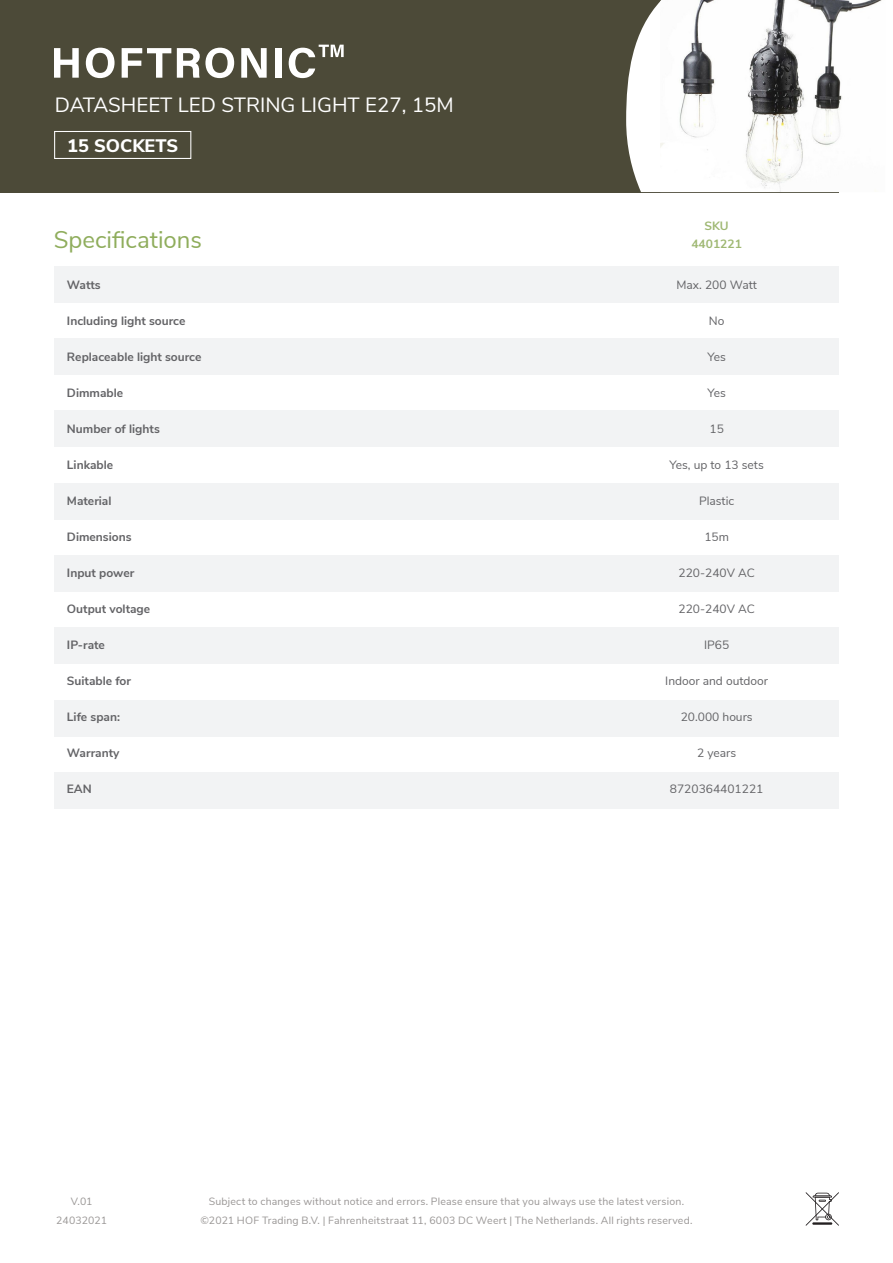
<style>
.page{position:relative;width:893px;height:1263px;background:#fff}
.page>*{position:absolute;margin:0;border:0;box-sizing:border-box;transform-origin:0 0}
.t1{font:24px "Nunito Sans";color:#8fad5c}
.t2{font:20.55px "Nunito Sans";color:#fff}
.t3{font:800 18.15px "Nunito Sans";color:#fff}
.t4{font:700 12px "Nunito Sans";color:#636366}
.t5{font:12px "Nunito Sans";color:#636366}
.t6{font:700 12px "Nunito Sans";color:#9fb873}
.t7{font:10.5px/19.5px "Nunito Sans";letter-spacing:.02em;color:#999695;text-align:center}
</style>
<div class="page">
<svg style="left:806px;top:1192px;width:33px;height:33px"></svg>
<hr style="left:812px;top:1222px;width:20px;height:3px;background:#231f20">
<div style="left:54px;top:266px;width:785px;height:36px;background:#f2f3f4"></div>
<div style="left:54px;top:555px;width:785px;height:37px;background:#f2f3f4"></div>
<div style="left:54px;top:410px;width:785px;height:37px;background:#f2f3f4"></div>
<div style="left:54px;top:700px;width:785px;height:36px;background:#f2f3f4"></div>
<div style="left:54px;top:338px;width:785px;height:37px;background:#f2f3f4"></div>
<div style="left:54px;top:628px;width:785px;height:36px;background:#f2f3f4"></div>
<div style="left:54px;top:483px;width:785px;height:36px;background:#f2f3f4"></div>
<div style="left:54px;top:772px;width:785px;height:37px;background:#f2f3f4"></div>
<div style="left:0;top:0;width:839px;height:192px;background:#4c4a38"></div>
<svg style="left:626px;top:1px;width:34px;height:191px;fill:#fff"></svg>
<img style="left:660px;top:0;width:222px;height:192px">
<svg style="left:54px;top:48px;width:25px;height:30px"></svg>
<svg style="left:86px;top:48px;width:29px;height:30px"></svg>
<svg style="left:122px;top:48px;width:49px;height:30px"></svg>
<svg style="left:177px;top:48px;width:57px;height:30px"></svg>
<svg style="left:241px;top:48px;width:26px;height:30px"></svg>
<div style="left:275px;top:48px;width:7px;height:30px;background:#fff"></div>
<svg style="left:289px;top:45px;width:55px;height:33px"></svg>
<div style="left:54px;top:131px;width:137px;height:28px;border:1px solid #fff"></div>
<p class="t2" style="left:55px;top:90px;width:400px">DATASHEET LED STRING LIGHT E27, 15M</p>
<p class="t3" style="left:67px;top:132px;width:113px">15 SOCKETS</p>
<p class="t1" style="left:54px;top:222px;width:150px">Specifications</p>
<p class="t4" style="left:67px;top:276px;width:35px">Watts</p>
<p class="t4" style="left:67px;top:312px;width:120px">Including light source</p>
<p class="t4" style="left:67px;top:348px;width:136px">Replaceable light source</p>
<p class="t4" style="left:67px;top:384px;width:58px">Dimmable</p>
<p class="t4" style="left:67px;top:420px;width:94px">Number of lights</p>
<p class="t4" style="left:67px;top:456px;width:48px">Linkable</p>
<p class="t4" style="left:67px;top:492px;width:46px">Material</p>
<p class="t4" style="left:67px;top:528px;width:66px">Dimensions</p>
<p class="t4" style="left:67px;top:564px;width:69px">Input power</p>
<p class="t4" style="left:67px;top:600px;width:85px">Output voltage</p>
<p class="t4" style="left:67px;top:636px;width:40px">IP-rate</p>
<p class="t4" style="left:67px;top:672px;width:66px">Suitable for</p>
<p class="t4" style="left:67px;top:708px;width:55px">Life span:</p>
<p class="t4" style="left:67px;top:744px;width:54px">Warranty</p>
<p class="t4" style="left:67px;top:780px;width:26px">EAN</p>
<p class="t6" style="left:704px;top:217px;width:26px">SKU</p>
<p class="t6" style="left:691px;top:235px;width:52px">4401221</p>
<p class="t5" style="left:676px;top:276px;width:82px">Max. 200 Watt</p>
<p class="t5" style="left:709px;top:312px;width:17px">No</p>
<p class="t5" style="left:707px;top:348px;width:20px">Yes</p>
<p class="t5" style="left:707px;top:384px;width:20px">Yes</p>
<p class="t5" style="left:709px;top:420px;width:16px">15</p>
<p class="t5" style="left:670px;top:456px;width:96px">Yes, up to 13 sets</p>
<p class="t5" style="left:699px;top:492px;width:37px">Plastic</p>
<p class="t5" style="left:704px;top:528px;width:26px">15m</p>
<p class="t5" style="left:678px;top:564px;width:78px">220-240V AC</p>
<p class="t5" style="left:678px;top:600px;width:78px">220-240V AC</p>
<p class="t5" style="left:704px;top:636px;width:27px">IP65</p>
<p class="t5" style="left:665px;top:672px;width:104px">Indoor and outdoor</p>
<p class="t5" style="left:681px;top:708px;width:73px">20.000 hours</p>
<p class="t5" style="left:697px;top:744px;width:41px">2 years</p>
<p class="t5" style="left:670px;top:780px;width:95px">8720364401221</p>
<p class="t7" style="left:56px;top:1190px;width:52px">V.01<br>24032021</p>
<p class="t7" style="left:200px;top:1190px;width:493px">Subject to changes without notice and errors. Please ensure that you always use the latest version. ©2021 HOF Trading B.V. | Fahrenheitstraat 11, 6003 DC Weert | The Netherlands. All rights reserved.</p>
</div>
